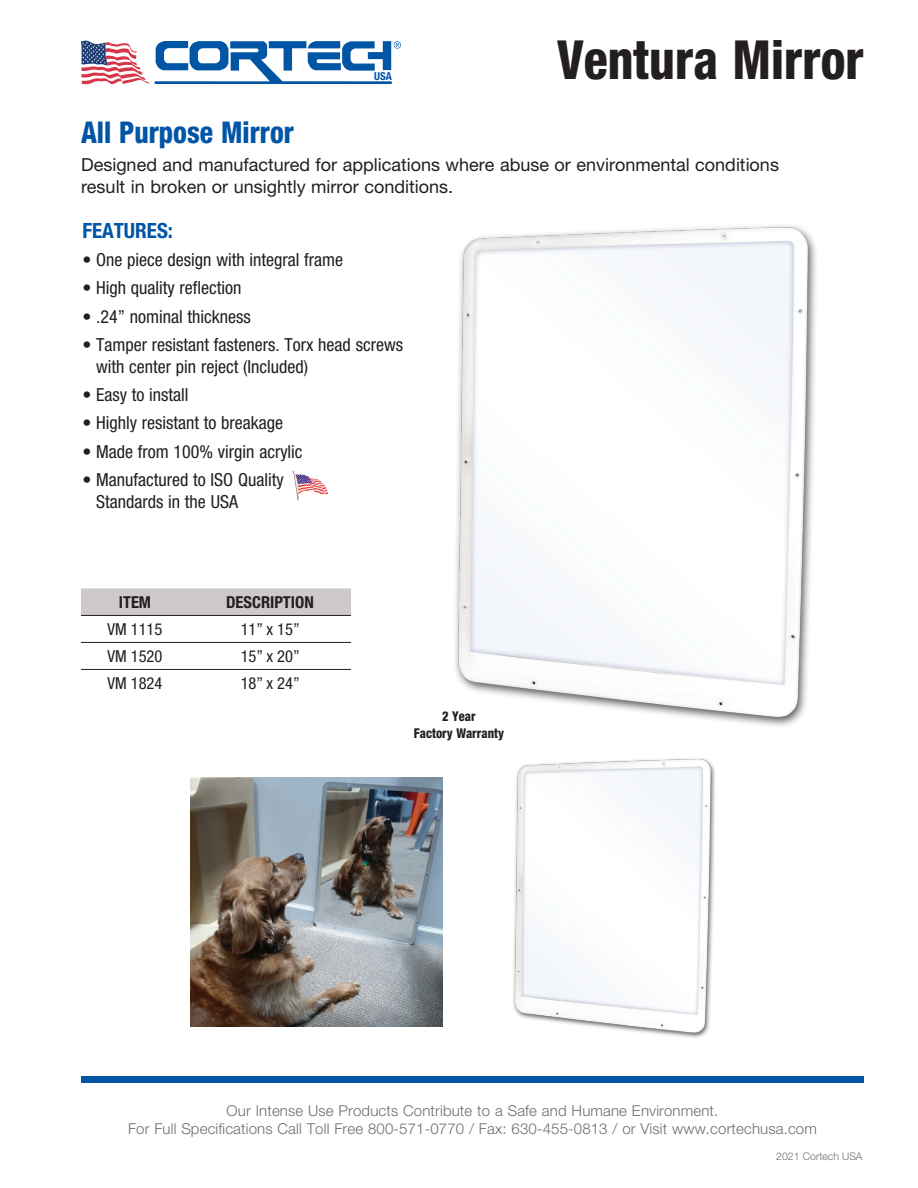
<style>
.page{position:relative;width:918px;height:1188px;background:#fff}
.page>*{position:absolute;margin:0;border:0;box-sizing:border-box;transform-origin:0 0}
.t1{font:800 condensed 54px "Helvetica Neue LT Std";color:#231f20;scale:.92 1}
.t2{font:800 condensed 30px "Helvetica Neue LT Std";color:#0155a5;scale:.92 1}
.t3{font:700 condensed 21px "Helvetica Neue LT Std";color:#0155a5}
.t4{font:condensed 18px/21.6px "Helvetica Neue LT Std";color:#231f20}
.t5{font:18px/21.6px "Helvetica Neue LT Std";color:#231f20}
.t6{font:condensed 16.5px "Helvetica Neue LT Std";color:#231f20}
.t7{font:700 condensed 16.5px "Helvetica Neue LT Std";color:#231f20}
.t8{font:300 15px/18px "Helvetica Neue LT Std";letter-spacing:.01em;color:#6c6d70;text-align:center}
.t9{font:800 condensed 13.5px/16.2px "Helvetica Neue LT Std";color:#231f20;text-align:center;scale:.92 1}
.t10{font:700 condensed 10.95px "Helvetica Neue";color:#0155a5}
.t11{font:300 10.5px "Helvetica Neue LT Std";color:#6c6d70}
</style>
<div class="page">
<svg style="left:81px;top:40px;width:320px;height:44px"></svg>
<img style="left:455px;top:225px;width:361px;height:501px">
<img style="left:513px;top:758px;width:202px;height:280px">
<img style="left:191px;top:778px;width:251px;height:248px">
<svg style="left:81px;top:588px;width:270px;height:27px;background:#cdc9c8"></svg>
<hr style="left:81px;top:615px;width:108px;height:1px;background:#231f20">
<hr style="left:189px;top:615px;width:162px;height:1px;background:#231f20">
<hr style="left:81px;top:642px;width:108px;height:1px;background:#231f20">
<hr style="left:189px;top:642px;width:162px;height:1px;background:#231f20">
<hr style="left:81px;top:669px;width:108px;height:1px;background:#231f20">
<hr style="left:189px;top:669px;width:162px;height:1px;background:#231f20">
<img style="left:292px;top:470px;width:36px;height:31px">
<div style="left:81px;top:1077px;width:783px;height:6px;background:#0155a5"></div>
<p class="t10" style="left:374px;top:70px;width:19px">USA</p>
<h1 class="t1" style="left:557px;top:26px;width:335px">Ventura Mirror</h1>
<h2 class="t2" style="left:81px;top:114px;width:233px">All Purpose Mirror</h2>
<p class="t5" style="left:81px;top:154px;width:700px">Designed and manufactured for applications where abuse or environmental conditions result in broken or unsightly mirror conditions.</p>
<p class="t3" style="left:82px;top:218px;width:92px">FEATURES:</p>
<p class="t4" style="left:82px;top:249px;width:262px">• One piece design with integral frame</p>
<p class="t4" style="left:82px;top:277px;width:161px">• High quality reflection</p>
<p class="t4" style="left:82px;top:306px;width:170px">• .24” nominal thickness</p>
<p class="t4" style="left:96px;top:334px;width:308px;text-indent:-14px">• Tamper resistant fasteners. Torx head screws with center pin reject (Included)</p>
<p class="t4" style="left:82px;top:384px;width:108px">• Easy to install</p>
<p class="t4" style="left:82px;top:412px;width:202px">• Highly resistant to breakage</p>
<p class="t4" style="left:82px;top:441px;width:222px">• Made from 100% virgin acrylic</p>
<p class="t4" style="left:96px;top:469px;width:189px;text-indent:-14px">• Manufactured to ISO Quality<br>Standards in the USA</p>
<p class="t7" style="left:119px;top:592px;width:34px">ITEM</p>
<p class="t7" style="left:226px;top:592px;width:89px">DESCRIPTION</p>
<p class="t6" style="left:108px;top:619px;width:56px">VM 1115</p>
<p class="t6" style="left:241px;top:619px;width:61px">11” x 15”</p>
<p class="t6" style="left:108px;top:646px;width:56px">VM 1520</p>
<p class="t6" style="left:241px;top:646px;width:61px">15” x 20”</p>
<p class="t6" style="left:108px;top:674px;width:56px">VM 1824</p>
<p class="t6" style="left:241px;top:674px;width:61px">18” x 24”</p>
<p class="t9" style="left:414px;top:708px;width:99px">2 Year<br>Factory Warranty</p>
<p class="t8" style="left:128px;top:1101px;width:690px">Our Intense Use Products Contribute to a Safe and Humane Environment.<br>For Full Specifications Call Toll Free 800-571-0770 / Fax: 630-455-0813 / or Visit www.cortechusa.com</p>
<p class="t11" style="left:776px;top:1150px;width:88px">2021 Cortech USA</p>
</div>
